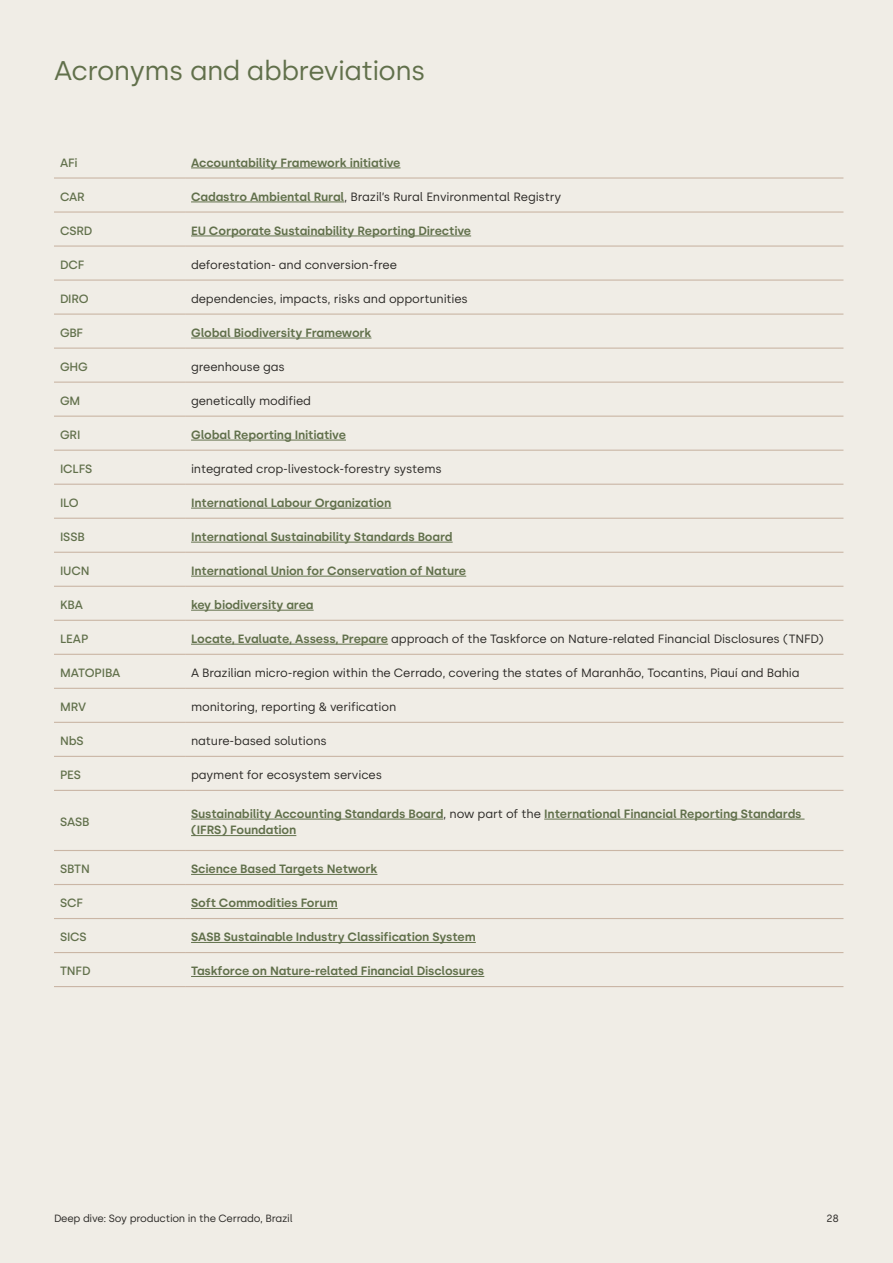
<style>
.page{position:relative;width:893px;height:1263px;background:#f0ede6}
.page>*{position:absolute;margin:0;border:0;box-sizing:border-box;transform-origin:0 0}
.t1{font:27px "Silka";letter-spacing:-.02em;color:#61704b}
.t2{font:600 12px/16.5px "Silka";letter-spacing:-.01em;color:#61704b}
.t3{font:12px "Silka";letter-spacing:-.01em;color:#2a2825}
.t4{font:500 12px "Silka";letter-spacing:-.01em;color:#61704b}
.t5{font:10.5px "Silka";letter-spacing:-.02em;color:#2a2825}
.s1{font-weight:600;color:#61704b}
.s2{font-weight:400;color:#2a2825}
</style>
<div class="page">
<hr style="left:54px;top:177px;width:131px;height:2px;background:#cab6a5">
<hr style="left:185px;top:177px;width:654px;height:2px;background:#cab6a5">
<hr style="left:54px;top:211px;width:131px;height:2px;background:#cab6a5">
<hr style="left:185px;top:211px;width:654px;height:2px;background:#cab6a5">
<hr style="left:54px;top:245px;width:131px;height:2px;background:#cab6a5">
<hr style="left:185px;top:245px;width:654px;height:2px;background:#cab6a5">
<hr style="left:54px;top:279px;width:131px;height:2px;background:#cab6a5">
<hr style="left:185px;top:279px;width:654px;height:2px;background:#cab6a5">
<hr style="left:54px;top:313px;width:131px;height:2px;background:#cab6a5">
<hr style="left:185px;top:313px;width:654px;height:2px;background:#cab6a5">
<hr style="left:54px;top:348px;width:131px;height:1px;background:#cab6a5">
<hr style="left:185px;top:348px;width:654px;height:1px;background:#cab6a5">
<hr style="left:54px;top:382px;width:131px;height:1px;background:#cab6a5">
<hr style="left:185px;top:382px;width:654px;height:1px;background:#cab6a5">
<hr style="left:54px;top:416px;width:131px;height:1px;background:#cab6a5">
<hr style="left:185px;top:416px;width:654px;height:1px;background:#cab6a5">
<hr style="left:54px;top:450px;width:131px;height:1px;background:#cab6a5">
<hr style="left:185px;top:450px;width:654px;height:1px;background:#cab6a5">
<hr style="left:54px;top:484px;width:131px;height:1px;background:#cab6a5">
<hr style="left:185px;top:484px;width:654px;height:1px;background:#cab6a5">
<hr style="left:54px;top:518px;width:131px;height:1px;background:#cab6a5">
<hr style="left:185px;top:518px;width:654px;height:1px;background:#cab6a5">
<hr style="left:54px;top:552px;width:131px;height:1px;background:#cab6a5">
<hr style="left:185px;top:552px;width:654px;height:1px;background:#cab6a5">
<hr style="left:54px;top:586px;width:131px;height:1px;background:#cab6a5">
<hr style="left:185px;top:586px;width:654px;height:1px;background:#cab6a5">
<hr style="left:54px;top:620px;width:131px;height:1px;background:#cab6a5">
<hr style="left:185px;top:620px;width:654px;height:1px;background:#cab6a5">
<hr style="left:54px;top:654px;width:131px;height:1px;background:#cab6a5">
<hr style="left:185px;top:654px;width:654px;height:1px;background:#cab6a5">
<hr style="left:54px;top:688px;width:131px;height:1px;background:#cab6a5">
<hr style="left:185px;top:688px;width:654px;height:1px;background:#cab6a5">
<hr style="left:54px;top:722px;width:131px;height:1px;background:#cab6a5">
<hr style="left:185px;top:722px;width:654px;height:1px;background:#cab6a5">
<hr style="left:54px;top:756px;width:131px;height:1px;background:#cab6a5">
<hr style="left:185px;top:756px;width:654px;height:1px;background:#cab6a5">
<hr style="left:54px;top:790px;width:131px;height:1px;background:#cab6a5">
<hr style="left:185px;top:790px;width:654px;height:1px;background:#cab6a5">
<hr style="left:54px;top:850px;width:131px;height:1px;background:#cab6a5">
<hr style="left:185px;top:850px;width:654px;height:1px;background:#cab6a5">
<hr style="left:54px;top:884px;width:131px;height:1px;background:#cab6a5">
<hr style="left:185px;top:884px;width:654px;height:1px;background:#cab6a5">
<hr style="left:54px;top:918px;width:131px;height:1px;background:#cab6a5">
<hr style="left:185px;top:918px;width:654px;height:1px;background:#cab6a5">
<hr style="left:54px;top:952px;width:131px;height:1px;background:#cab6a5">
<hr style="left:185px;top:952px;width:654px;height:1px;background:#cab6a5">
<hr style="left:54px;top:986px;width:131px;height:1px;background:#cab6a5">
<hr style="left:185px;top:986px;width:654px;height:1px;background:#cab6a5">
<hr style="left:191px;top:168px;width:209px;height:1px;background:#61704b">
<hr style="left:191px;top:202px;width:153px;height:1px;background:#61704b">
<hr style="left:191px;top:236px;width:280px;height:1px;background:#61704b">
<hr style="left:191px;top:338px;width:180px;height:1px;background:#61704b">
<hr style="left:191px;top:440px;width:155px;height:1px;background:#61704b">
<hr style="left:191px;top:508px;width:200px;height:1px;background:#61704b">
<hr style="left:191px;top:542px;width:262px;height:1px;background:#61704b">
<hr style="left:191px;top:576px;width:275px;height:1px;background:#61704b">
<hr style="left:191px;top:610px;width:123px;height:1px;background:#61704b">
<hr style="left:191px;top:644px;width:197px;height:1px;background:#61704b">
<hr style="left:191px;top:819px;width:252px;height:1px;background:#61704b">
<hr style="left:544px;top:819px;width:260px;height:1px;background:#61704b">
<hr style="left:191px;top:835px;width:105px;height:1px;background:#61704b">
<hr style="left:191px;top:874px;width:186px;height:1px;background:#61704b">
<hr style="left:191px;top:908px;width:147px;height:1px;background:#61704b">
<hr style="left:191px;top:942px;width:285px;height:1px;background:#61704b">
<hr style="left:191px;top:976px;width:293px;height:1px;background:#61704b">
<h1 class="t1" style="left:54px;top:54px;width:373px">Acronyms and abbreviations</h1>
<p class="t4" style="left:60px;top:155px;width:19px">AFi</p>
<p class="t2" style="left:191px;top:154px;width:211px">Accountability Framework initiative</p>
<p class="t4" style="left:60px;top:189px;width:26px">CAR</p>
<p class="t3" style="left:191px;top:189px;width:372px"><span class="s1">Cadastro Ambiental Rural</span>, Brazil’s Rural Environmental Registry</p>
<p class="t4" style="left:60px;top:223px;width:34px">CSRD</p>
<p class="t2" style="left:191px;top:222px;width:282px">EU Corporate Sustainability Reporting Directive</p>
<p class="t4" style="left:60px;top:257px;width:26px">DCF</p>
<p class="t3" style="left:191px;top:257px;width:207px">deforestation- and conversion-free</p>
<p class="t4" style="left:60px;top:291px;width:30px">DIRO</p>
<p class="t3" style="left:191px;top:291px;width:278px">dependencies, impacts, risks and opportunities</p>
<p class="t4" style="left:60px;top:325px;width:25px">GBF</p>
<p class="t2" style="left:191px;top:324px;width:182px">Global Biodiversity Framework</p>
<p class="t4" style="left:60px;top:359px;width:30px">GHG</p>
<p class="t3" style="left:191px;top:359px;width:95px">greenhouse gas</p>
<p class="t4" style="left:60px;top:393px;width:22px">GM</p>
<p class="t3" style="left:191px;top:393px;width:121px">genetically modified</p>
<p class="t4" style="left:60px;top:427px;width:22px">GRI</p>
<p class="t2" style="left:191px;top:426px;width:156px">Global Reporting Initiative</p>
<p class="t4" style="left:60px;top:462px;width:34px">ICLFS</p>
<p class="t3" style="left:191px;top:462px;width:252px">integrated crop-livestock-forestry systems</p>
<p class="t4" style="left:60px;top:496px;width:20px">ILO</p>
<p class="t2" style="left:191px;top:494px;width:202px">International Labour Organization</p>
<p class="t4" style="left:60px;top:530px;width:26px">ISSB</p>
<p class="t2" style="left:191px;top:528px;width:263px">International Sustainability Standards Board</p>
<p class="t4" style="left:60px;top:564px;width:31px">IUCN</p>
<p class="t2" style="left:191px;top:562px;width:277px">International Union for Conservation of Nature</p>
<p class="t4" style="left:60px;top:598px;width:24px">KBA</p>
<p class="t2" style="left:191px;top:596px;width:124px">key biodiversity area</p>
<p class="t4" style="left:60px;top:632px;width:30px">LEAP</p>
<p class="t3" style="left:191px;top:632px;width:634px"><span class="s1">Locate, Evaluate, Assess, Prepare</span> approach of the Taskforce on Nature-related Financial Disclosures (TNFD)</p>
<p class="t4" style="left:60px;top:666px;width:62px">MATOPIBA</p>
<p class="t3" style="left:191px;top:666px;width:610px">A Brazilian micro-region within the Cerrado, covering the states of Maranhão, Tocantins, Piauí and Bahia</p>
<p class="t4" style="left:60px;top:700px;width:28px">MRV</p>
<p class="t3" style="left:191px;top:700px;width:207px">monitoring, reporting &amp; verification</p>
<p class="t4" style="left:60px;top:734px;width:25px">NbS</p>
<p class="t3" style="left:191px;top:734px;width:137px">nature-based solutions</p>
<p class="t4" style="left:60px;top:768px;width:22px">PES</p>
<p class="t3" style="left:191px;top:768px;width:192px">payment for ecosystem services</p>
<p class="t4" style="left:60px;top:815px;width:31px">SASB</p>
<p class="t2" style="left:191px;top:805px;width:612px">Sustainability Accounting Standards Board<span class="s2">, now part of the</span> International Financial Reporting Standards (IFRS) Foundation</p>
<p class="t4" style="left:60px;top:862px;width:31px">SBTN</p>
<p class="t2" style="left:191px;top:861px;width:188px">Science Based Targets Network</p>
<p class="t4" style="left:60px;top:896px;width:25px">SCF</p>
<p class="t2" style="left:191px;top:895px;width:148px">Soft Commodities Forum</p>
<p class="t4" style="left:60px;top:930px;width:28px">SICS</p>
<p class="t2" style="left:191px;top:929px;width:286px">SASB Sustainable Industry Classification System</p>
<p class="t4" style="left:60px;top:964px;width:32px">TNFD</p>
<p class="t2" style="left:191px;top:963px;width:295px">Taskforce on Nature-related Financial Disclosures</p>
<p class="t5" style="left:54px;top:1212px;width:240px">Deep dive: Soy production in the Cerrado, Brazil</p>
<p class="t5" style="left:826px;top:1212px;width:14px">28</p>
</div>
